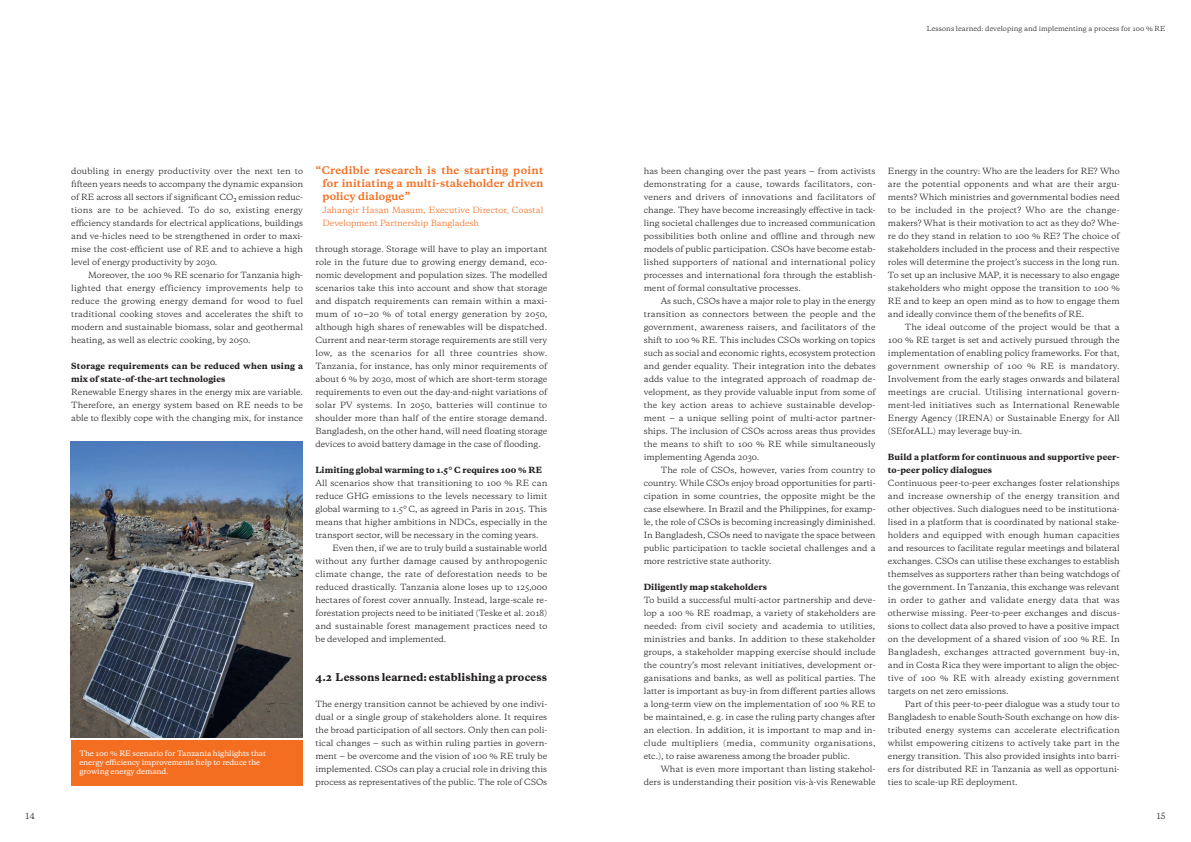
<style>
.page{position:relative;width:1191px;height:842px;background:#fff}
.page>*{position:absolute;margin:0;border:0;box-sizing:border-box;transform-origin:0 0}
.t1{font:700 10px/13px "Galaxie Copernicus";letter-spacing:.015em;color:#f36e21;text-align:justify}
.t2{font:800 10px "Galaxie Copernicus";letter-spacing:.005em;color:#231f20}
.t3{font:8px/13px "Galaxie Copernicus";color:#231f20;text-align:justify}
.t4{font:800 8px/13px "Galaxie Copernicus";letter-spacing:.01em;color:#231f20}
.t5{font:8px/13px "Galaxie Copernicus";color:#f36e21}
.t6{font:500 7px/9px "Galaxie Copernicus";letter-spacing:-.005em;color:#fff}
.t7{font:6.5px "Galaxie Copernicus";letter-spacing:.01em;color:#231f20}
</style>
<div class="page">
<img style="left:71px;top:441px;width:232px;height:297px">
<div style="left:71px;top:740px;width:232px;height:45px;background:#f36e21"></div>
<p class="t3" style="left:71px;top:164px;width:233px">doubling in energy productivity over the next ten to fifteen years needs to accompany the dynamic expansion of RE across all sectors if significant CO2 emission reduc&shy;tions are to be achieved. To do so, existing energy efficiency standards for electrical applications, buildings and ve-hicles need to be strengthened in order to maxi&shy;mise the cost-efficient use of RE and to achieve a high level of energy productivity by 2030.</p>
<p class="t3" style="left:71px;top:268px;width:233px;text-indent:17px">Moreover, the 100 % RE scenario for Tanzania high&shy;lighted that energy efficiency improvements help to reduce the growing energy demand for wood to fuel traditional cooking stoves and accelerates the shift to modern and sustainable biomass, solar and geothermal heating, as well as electric cooking, by 2050.</p>
<p class="t4" style="left:71px;top:359px;width:233px">Storage requirements can be reduced when using a mix of state-of-the-art technologies</p>
<p class="t3" style="left:71px;top:385px;width:233px">Renewable Energy shares in the energy mix are variable.<br>Therefore, an energy system based on RE needs to be able to flexibly cope with the changing mix, for instance</p>
<p class="t6" style="left:79px;top:749px;width:188px">The 100 % RE scenario for Tanzania highlights that energy efficiency improvements help to reduce the growing energy demand.</p>
<p class="t1" style="left:322px;top:164px;width:222px;text-indent:-7px">“Credible research is the starting point for initiating a multi-stakeholder driven policy dialogue”</p>
<p class="t5" style="left:322px;top:203px;width:222px">Jahangir Hasan Masum, Executive Director, Coastal<br>Development Partnership Bangladesh</p>
<p class="t3" style="left:315px;top:242px;width:233px">through storage. Storage will have to play an important role in the future due to growing energy demand, eco&shy;nomic development and population sizes. The modelled scenarios take this into account and show that storage and dispatch requirements can remain within a maxi&shy;mum of 10‒20 % of total energy generation by 2050, although high shares of renewables will be dispatched.<br>Current and near-term storage requirements are still very low, as the scenarios for all three countries show.<br>Tanzania, for instance, has only minor requirements of about 6 % by 2030, most of which are short-term storage requirements to even out the day-and-night variations of solar PV systems. In 2050, batteries will continue to shoulder more than half of the entire storage demand.<br>Bangladesh, on the other hand, will need floating storage devices to avoid battery damage in the case of flooding.</p>
<p class="t4" style="left:315px;top:463px;width:228px">Limiting global warming to 1.5° C requires 100 % RE</p>
<p class="t3" style="left:315px;top:476px;width:233px">All scenarios show that transitioning to 100 % RE can reduce GHG emissions to the levels necessary to limit global warming to 1.5° C, as agreed in Paris in 2015. This means that higher ambitions in NDCs, especially in the transport sector, will be necessary in the coming years.</p>
<p class="t3" style="left:315px;top:541px;width:233px;text-indent:17px">Even then, if we are to truly build a sustainable world without any further damage caused by anthropogenic climate change, the rate of deforestation needs to be reduced drastically. Tanzania alone loses up to 125,000 hectares of forest cover annually. Instead, large-scale re&shy;forestation projects need to be initiated (Teske et al. 2018) and sustainable forest management practices need to be developed and implemented.</p>
<p class="t2" style="left:315px;top:670px;width:233px">4.2 Lessons learned: establishing a process</p>
<p class="t3" style="left:315px;top:697px;width:233px">The energy transition cannot be achieved by one indivi&shy;dual or a single group of stakeholders alone. It requires the broad participation of all sectors. Only then can poli&shy;tical changes ‒ such as within ruling parties in govern&shy;ment ‒ be overcome and the vision of 100 % RE truly be implemented. CSOs can play a crucial role in driving this process as representatives of the public. The role of CSOs</p>
<p class="t7" style="left:926px;top:24px;width:240px">Lessons learned: developing and implementing a process for 100 % RE</p>
<p class="t3" style="left:643px;top:164px;width:233px">has been changing over the past years ‒ from activists demonstrating for a cause, towards facilitators, con&shy;veners and drivers of innovations and facilitators of change. They have become increasingly effective in tack&shy;ling societal challenges due to increased communication possibilities both online and offline and through new models of public participation. CSOs have become estab&shy;lished supporters of national and international policy processes and international fora through the establish&shy;ment of formal consultative processes.</p>
<p class="t3" style="left:643px;top:294px;width:233px;text-indent:17px">As such, CSOs have a major role to play in the energy transition as connectors between the people and the government, awareness raisers, and facilitators of the shift to 100 % RE. This includes CSOs working on topics such as social and economic rights, ecosystem protection and gender equality. Their integration into the debates adds value to the integrated approach of roadmap de&shy;velopment, as they provide valuable input from some of the key action areas to achieve sustainable develop&shy;ment ‒ a unique selling point of multi-actor partner&shy;ships. The inclusion of CSOs across areas thus provides the means to shift to 100 % RE while simultaneously implementing Agenda 2030.</p>
<p class="t3" style="left:643px;top:463px;width:233px;text-indent:17px">The role of CSOs, however, varies from country to country. While CSOs enjoy broad opportunities for parti&shy;cipation in some countries, the opposite might be the case elsewhere. In Brazil and the Philippines, for examp&shy;le, the role of CSOs is becoming increasingly diminished.<br>In Bangladesh, CSOs need to navigate the space between public participation to tackle societal challenges and a more restrictive state authority.</p>
<p class="t4" style="left:643px;top:580px;width:125px">Diligently map stakeholders</p>
<p class="t3" style="left:643px;top:593px;width:233px">To build a successful multi-actor partnership and deve&shy;lop a 100 % RE roadmap, a variety of stakeholders are needed: from civil society and academia to utilities, ministries and banks. In addition to these stakeholder groups, a stakeholder mapping exercise should include the country’s most relevant initiatives, development or&shy;ganisations and banks, as well as political parties. The latter is important as buy-in from different parties allows a long-term view on the implementation of 100 % RE to be maintained, e. g. in case the ruling party changes after an election. In addition, it is important to map and in&shy;clude multipliers (media, community organisations, etc.), to raise awareness among the broader public.</p>
<p class="t3" style="left:643px;top:762px;width:233px;text-align:right">What is even more important than listing stakehol&shy;ders is understanding their position vis-à-vis Renewable</p>
<p class="t3" style="left:888px;top:164px;width:233px">Energy in the country: Who are the leaders for RE? Who are the potential opponents and what are their argu&shy;ments? Which ministries and governmental bodies need to be included in the project? Who are the change&shy;makers? What is their motivation to act as they do? Whe&shy;re do they stand in relation to 100 % RE? The choice of stakeholders included in the process and their respective roles will determine the project’s success in the long run.<br>To set up an inclusive MAP, it is necessary to also engage stakeholders who might oppose the transition to 100 % RE and to keep an open mind as to how to engage them and ideally convince them of the benefits of RE.</p>
<p class="t3" style="left:888px;top:320px;width:233px;text-indent:17px">The ideal outcome of the project would be that a 100 % RE target is set and actively pursued through the implementation of enabling policy frameworks. For that, government ownership of 100 % RE is mandatory.<br>Involvement from the early stages onwards and bilateral meetings are crucial. Utilising international govern&shy;ment-led initiatives such as International Renewable Energy Agency (IRENA) or Sustainable Energy for All (SEforALL) may leverage buy-in.</p>
<p class="t4" style="left:888px;top:450px;width:233px">Build a platform for continuous and supportive peer&shy;to-peer policy dialogues</p>
<p class="t3" style="left:888px;top:476px;width:233px">Continuous peer-to-peer exchanges foster relationships and increase ownership of the energy transition and other objectives. Such dialogues need to be institutiona&shy;lised in a platform that is coordinated by national stake&shy;holders and equipped with enough human capacities and resources to facilitate regular meetings and bilateral exchanges. CSOs can utilise these exchanges to establish themselves as supporters rather than being watchdogs of the government. In Tanzania, this exchange was relevant in order to gather and validate energy data that was otherwise missing. Peer-to-peer exchanges and discus&shy;sions to collect data also proved to have a positive impact on the development of a shared vision of 100 % RE. In Bangladesh, exchanges attracted government buy-in, and in Costa Rica they were important to align the objec&shy;tive of 100 % RE with already existing government targets on net zero emissions.</p>
<p class="t3" style="left:888px;top:697px;width:233px;text-indent:17px">Part of this peer-to-peer dialogue was a study tour to Bangladesh to enable South-South exchange on how dis&shy;tributed energy systems can accelerate electrification whilst empowering citizens to actively take part in the energy transition. This also provided insights into barri&shy;ers for distributed RE in Tanzania as well as opportuni&shy;ties to scale-up RE deployment.</p>
<p class="t3" style="left:26px;top:809px;width:11px">14</p>
<p class="t3" style="left:1156px;top:809px;width:10px">15</p>
</div>
